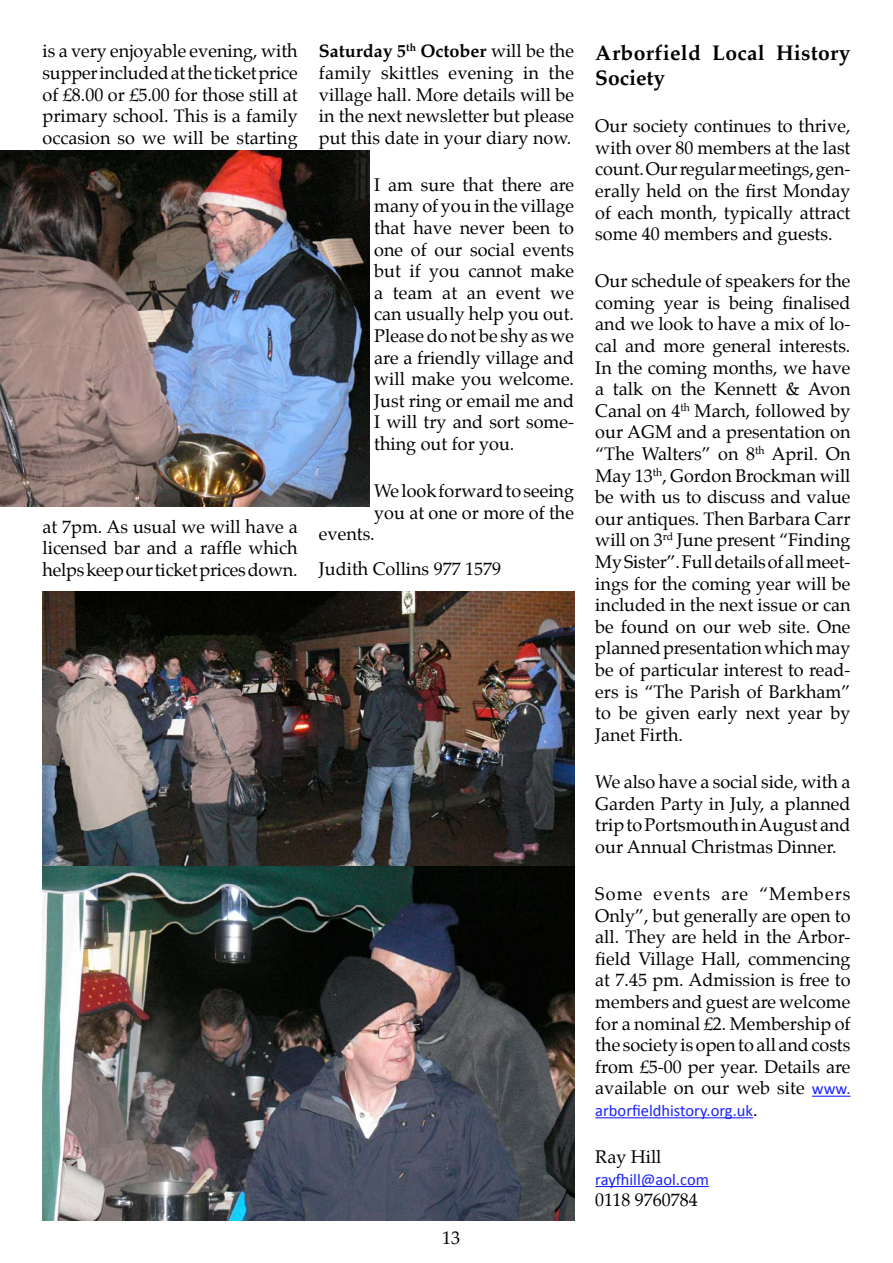
<style>
.page{position:relative;width:893px;height:1263px;background:#fff}
.page>*{position:absolute;margin:0;border:0;box-sizing:border-box;transform-origin:0 0}
.t1{font:700 21px/25.2px "Palatino";letter-spacing:.015em;color:#000}
.t2{font:18px/21.6px "Palatino";color:#000;text-align:justify}
.t3{font:16.5px "Calibri";color:#1922fb}
.s1{font-weight:700}
.s2{font-family:"Calibri";font-size:16.5px;color:#1922fb}
.s3{font-family:"Palatino";font-size:18px;color:#000}
</style>
<div class="page">
<img style="left:43px;top:591px;width:532px;height:629px">
<img style="left:0;top:151px;width:370px;height:355px">
<hr style="left:812px;top:1096px;width:38px;height:1px;background:#1922fb">
<hr style="left:595px;top:1117px;width:158px;height:1px;background:#1922fb">
<hr style="left:595px;top:1186px;width:114px;height:1px;background:#1922fb">
<p class="t2" style="left:43px;top:40px;width:257px">is a very enjoyable evening, with supper included at the ticket price of £8.00 or £5.00 for those still at primary school. This is a family occasion so we will be starting</p>
<p class="t2" style="left:43px;top:516px;width:257px">at 7pm. As usual we will have a licensed bar and a raffle which helps keep our ticket prices down.</p>
<p class="t2" style="left:319px;top:40px;width:257px"><span class="s1">Saturday 5</span><sup>th</sup> <span class="s1">October</span> will be the family skittles evening in the village hall. More details will be in the next newsletter but please put this date in your diary now.</p>
<p class="t2" style="left:374px;top:174px;width:201px">I am sure that there are many of you in the village that have never been to one of our social events but if you cannot make a team at an event we can usually help you out.<br>Please do not be shy as we are a friendly village and will make you welcome.<br>Just ring or email me and I will try and sort some&shy;thing out for you.</p>
<p class="t2" style="left:374px;top:480px;width:201px">We look forward to seeing</p>
<p class="t2" style="left:374px;top:502px;width:201px">you at one or more of the</p>
<p class="t2" style="left:319px;top:523px;width:57px">events.</p>
<p class="t2" style="left:319px;top:558px;width:184px">Judith Collins 977 1579</p>
<p class="t2" style="left:442px;top:1227px;width:19px">13</p>
<p class="t1" style="left:595px;top:40px;width:257px">Arborfield Local History<br>Society</p>
<p class="t2" style="left:595px;top:115px;width:257px">Our society continues to thrive, with over 80 members at the last count. Our regular meetings, gen&shy;erally held on the first Monday of each month, typically attract some 40 members and guests.</p>
<p class="t2" style="left:595px;top:270px;width:257px">Our schedule of speakers for the coming year is being finalised and we look to have a mix of lo&shy;cal and more general interests.<br>In the coming months, we have a talk on the Kennett &amp; Avon Canal on 4<sup>th</sup> March, followed by our AGM and a presentation on “The Walters” on 8<sup>th</sup> April. On May 13<sup>th</sup>, Gordon Brockman will be with us to discuss and value our antiques. Then Barbara Carr will on 3<sup>rd</sup> June present “Finding My Sister”. Full details of all meet&shy;ings for the coming year will be included in the next issue or can be found on our web site. One planned presentation which may be of particular interest to read&shy;ers is “The Parish of Barkham” to be given early next year by Janet Firth.</p>
<p class="t2" style="left:595px;top:771px;width:257px">We also have a social side, with a Garden Party in July, a planned trip to Portsmouth in August and our Annual Christmas Dinner.</p>
<p class="t2" style="left:595px;top:883px;width:257px">Some events are “Members Only”, but generally are open to all. They are held in the Arbor&shy;field Village Hall, commencing at 7.45 pm. Admission is free to members and guest are welcome for a nominal £2. Membership of the society is open to all and costs from £5-00 per year. Details are available on our web site <span class="s2">www.</span></p>
<p class="t3" style="left:595px;top:1100px;width:164px">arborfieldhistory.org.uk<span class="s3">.</span></p>
<p class="t2" style="left:595px;top:1146px;width:68px">Ray Hill</p>
<p class="t3" style="left:595px;top:1169px;width:115px">rayfhill@aol.com</p>
<p class="t2" style="left:595px;top:1189px;width:104px">0118 9760784</p>
</div>
